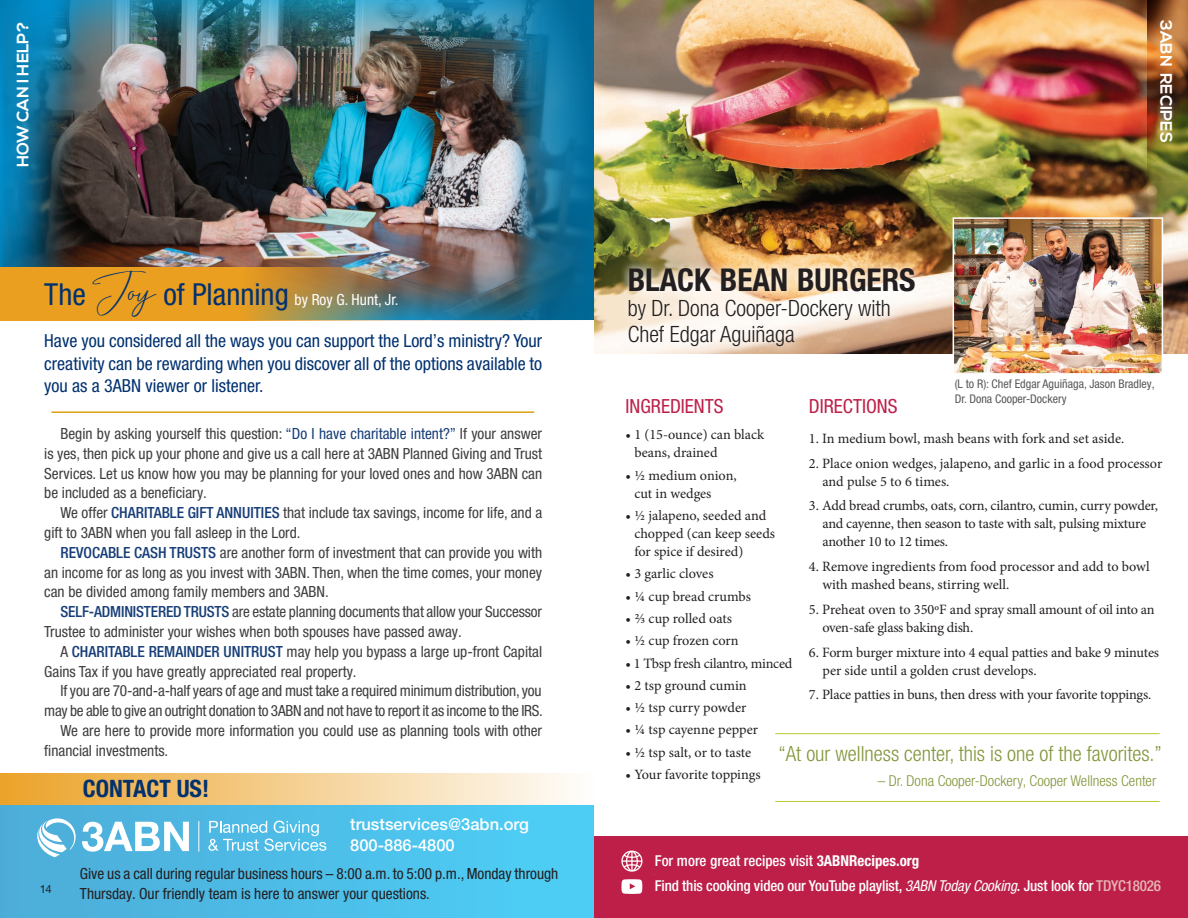
<style>
.page{position:relative;width:1188px;height:918px;background:#fff}
.page>*{position:absolute;margin:0;border:0;box-sizing:border-box;transform-origin:0 0}
.t1{font:700 condensed 31.5px "Helvetica Neue LT Pro";color:#231f20}
.t2{font:700 condensed 24px "Helvetica Neue LT Pro";color:#01316f}
.t3{font:300 condensed 22.5px/25.5px "Helvetica Neue LT Pro";color:#231f20}
.t4{font:300 condensed 21px "Helvetica Neue LT Pro";color:#81963a}
.t5{font:condensed 19.5px "Helvetica Neue LT Pro";color:#bd1f49}
.Body{font:condensed 18px/22.5px "Helvetica Neue LT Pro";color:#01316f;text-align:justify}
.Body-2{font:500 16.5px/21px "Helvetica Neue LT Pro";color:#fff}
.Body-3{font:700 16.5px "Nexa";color:#fff}
.Body-4{font:condensed 15.3px/19.8px "Helvetica Neue LT Pro";color:#3e3e3f}
.Body-5{font:condensed 15.3px/19.8px "Helvetica Neue LT Pro";color:#231f20}
.Body-6{font:condensed 15.3px "Helvetica Neue LT Pro";color:#fff}
.t6{font:500 condensed 15px "Helvetica Neue LT Pro";letter-spacing:-.01em;color:#fff}
.t7{font:300 condensed 15px "Helvetica Neue LT Pro";color:#81963a}
.t8{font:14.25px/18px "Minion Pro";letter-spacing:-.01em;color:#231f20}
.t9{font:condensed 12px/15px "Helvetica Neue LT Pro";color:#57585a}
.t10{font:11.25px "Helvetica Neue LT Pro";color:#231f20}
.s1{font-size:30.3px;color:#01316f}
.s2{font-family:"Bentosa";font-stretch:normal;font-size:37.5px;color:#01316f}
.s3{color:#173e78}
.s4{font-weight:500;color:#173e78}
.s5{font-weight:700}
.s6{font-weight:400;font-style:italic}
.s7{color:#e6b6b5}
</style>
<div class="page">
<div style="left:0;top:806px;width:594px;height:112px;background:linear-gradient(to right,#4dacd8,#4dcff7)"></div>
<img style="left:594px;top:0;width:594px;height:354px">
<div style="left:594px;top:837px;width:594px;height:81px;background:#bd1f49"></div>
<svg style="left:621px;top:879px;width:21px;height:15px"></svg>
<svg style="left:621px;top:851px;width:21px;height:21px"></svg>
<div style="left:621px;top:260px;width:315px;height:107px;background:#fff;opacity:.75"></div>
<div style="left:619px;top:259px;width:305px;height:96px;background:#fff;opacity:.98"></div>
<hr style="left:775px;top:733px;width:385px;height:1px;background:#baca36">
<hr style="left:775px;top:801px;width:385px;height:1px;background:#baca36">
<img style="left:1148px;top:0;width:40px;height:180px">
<img style="left:956px;top:220px;width:204px;height:152px">
<div style="left:953px;top:217px;width:210px;height:158px;border:2px solid #fff"></div>
<img style="left:0;top:0;width:595px;height:267px">
<img style="left:0;top:267px;width:595px;height:54px">
<hr style="left:51px;top:411px;width:483px;height:2px;background:#dc9f0f">
<hr style="left:198px;top:821px;width:1px;height:31px;background:#fff">
<svg style="left:208px;top:821px;width:118px;height:30px;background:#75caeb"></svg>
<svg style="left:35px;top:818px;width:41px;height:39px"></svg>
<svg style="left:82px;top:822px;width:107px;height:30px"></svg>
<div style="left:0;top:773px;width:594px;height:32px;background:linear-gradient(to right,#eba229,#fefdfc)"></div>
<p class="Body-3" style="left:13px;top:167px;width:147px;rotate:-90deg">HOW CAN I HELP?</p>
<p class="Body-6" style="left:44px;top:290px;width:356px"><span class="s1">The</span> <span class="s2">Joy</span> <span class="s1">of Planning</span> by Roy G. Hunt, Jr.</p>
<p class="Body" style="left:44px;top:329px;width:499px">Have you considered all the ways you can support the Lord’s ministry? Your creativity can be rewarding when you discover all of the options available to you as a 3ABN viewer or listener.</p>
<p class="Body-4" style="left:44px;top:424px;width:499px;text-align:justify;text-indent:16px">Begin by asking yourself this question: <span class="s3">“Do I have charitable intent?”</span> If your answer is yes, then pick up your phone and give us a call here at 3ABN Planned Giving and Trust Services. Let us know how you may be planning for your loved ones and how 3ABN can be included as a beneficiary.</p>
<p class="Body-4" style="left:44px;top:503px;width:499px;text-indent:16px">We offer <span class="s4">CHARITABLE GIFT ANNUITIES</span> that include tax savings, income for life, and a gift to 3ABN when you fall asleep in the Lord.</p>
<p class="Body-4" style="left:44px;top:542px;width:499px;text-align:justify;text-indent:16px"><span class="s4">REVOCABLE CASH TRUSTS</span> are another form of investment that can provide you with an income for as long as you invest with 3ABN. Then, when the time comes, your money can be divided among family members and 3ABN.</p>
<p class="Body-4" style="left:44px;top:602px;width:499px;text-indent:16px"><span class="s4">SELF-ADMINISTERED TRUSTS</span> are estate planning documents that allow your Successor<br>Trustee to administer your wishes when both spouses have passed away.</p>
<p class="Body-4" style="left:44px;top:641px;width:499px;text-indent:16px">A <span class="s4">CHARITABLE REMAINDER UNITRUST</span> may help you bypass a large up-front Capital<br>Gains Tax if you have greatly appreciated real property.</p>
<p class="Body-4" style="left:44px;top:681px;width:500px;text-align:right">If you are 70-and-a-half years of age and must take a required minimum distribution, you may be able to give an outright donation to 3ABN and not have to report it as income to the IRS.</p>
<p class="Body-4" style="left:44px;top:721px;width:499px;text-indent:16px">We are here to provide more information you could use as planning tools with other financial investments.</p>
<p class="t10" style="left:40px;top:882px;width:13px">14</p>
<p class="t2" style="left:83px;top:774px;width:128px">CONTACT US!</p>
<p class="Body-2" style="left:350px;top:814px;width:180px">trustservices@3abn.org<br>800-886-4800</p>
<p class="Body-5" style="left:80px;top:863px;width:480px">Give us a call during regular business hours – 8:00 a.m. to 5:00 p.m., Monday through<br>Thursday. Our friendly team is here to answer your questions.</p>
<p class="t1" style="left:628px;top:261px;width:289px">BLACK BEAN BURGERS</p>
<p class="t3" style="left:628px;top:296px;width:265px">by Dr. Dona Cooper-Dockery with<br>Chef Edgar Aguiñaga</p>
<p class="Body-3" style="left:1176px;top:20px;width:124px;rotate:90deg">3ABN RECIPES</p>
<p class="t9" style="left:955px;top:376px;width:201px">(L to R): Chef Edgar Aguiñaga, Jason Bradley,<br>Dr. Dona Cooper-Dockery</p>
<p class="t5" style="left:626px;top:394px;width:99px">INGREDIENTS</p>
<p class="t8" style="left:634px;top:426px;width:131px;text-indent:-9px">• 1 (15-ounce) can black beans, drained</p>
<p class="t8" style="left:634px;top:466px;width:104px;text-indent:-9px">• ½ medium onion, cut in wedges</p>
<p class="t8" style="left:634px;top:506px;width:142px;text-indent:-9px">• ½ jalapeno, seeded and chopped (can keep seeds for spice if desired)</p>
<p class="t8" style="left:626px;top:565px;width:89px">• 3 garlic cloves</p>
<p class="t8" style="left:626px;top:587px;width:127px">• ¼ cup bread crumbs</p>
<p class="t8" style="left:626px;top:609px;width:108px">• ⅔ cup rolled oats</p>
<p class="t8" style="left:626px;top:632px;width:115px">• ½ cup frozen corn</p>
<p class="t8" style="left:626px;top:654px;width:168px">• 1 Tbsp fresh cilantro, minced</p>
<p class="t8" style="left:626px;top:676px;width:123px">• 2 tsp ground cumin</p>
<p class="t8" style="left:626px;top:699px;width:122px">• ½ tsp curry powder</p>
<p class="t8" style="left:626px;top:721px;width:134px">• ¼ tsp cayenne pepper</p>
<p class="t8" style="left:626px;top:743px;width:127px">• ½ tsp salt, or to taste</p>
<p class="t8" style="left:626px;top:766px;width:137px">• Your favorite toppings</p>
<p class="t5" style="left:809px;top:394px;width:90px">DIRECTIONS</p>
<p class="t8" style="left:809px;top:429px;width:317px">1. In medium bowl, mash beans with fork and set aside.</p>
<p class="t8" style="left:822px;top:454px;width:341px;text-indent:-14px">2. Place onion wedges, jalapeno, and garlic in a food processor and pulse 5 to 6 times.</p>
<p class="t8" style="left:822px;top:497px;width:337px;text-indent:-14px">3. Add bread crumbs, oats, corn, cilantro, cumin, curry powder, and cayenne, then season to taste with salt, pulsing mixture another 10 to 12 times.</p>
<p class="t8" style="left:822px;top:558px;width:329px;text-indent:-14px">4. Remove ingredients from food processor and add to bowl with mashed beans, stirring well.</p>
<p class="t8" style="left:822px;top:600px;width:334px;text-indent:-14px">5. Preheat oven to 350ºF and spray small amount of oil into an oven-safe glass baking dish.</p>
<p class="t8" style="left:822px;top:643px;width:338px;text-indent:-14px">6. Form burger mixture into 4 equal patties and bake 9 minutes per side until a golden crust develops.</p>
<p class="t8" style="left:809px;top:686px;width:344px">7. Place patties in buns, then dress with your favorite toppings.</p>
<p class="t4" style="left:778px;top:742px;width:385px">“At our wellness center, this is one of the favorites.”</p>
<p class="t7" style="left:878px;top:772px;width:280px">– Dr. Dona Cooper-Dockery, Cooper Wellness Center</p>
<p class="t6" style="left:655px;top:852px;width:266px">For more great recipes visit <span class="s5">3ABNRecipes.org</span></p>
<p class="t6" style="left:655px;top:877px;width:508px">Find this cooking video our YouTube playlist, <span class="s6">3ABN Today Cooking</span>. Just look for <span class="s7">TDYC18026</span></p>
</div>
